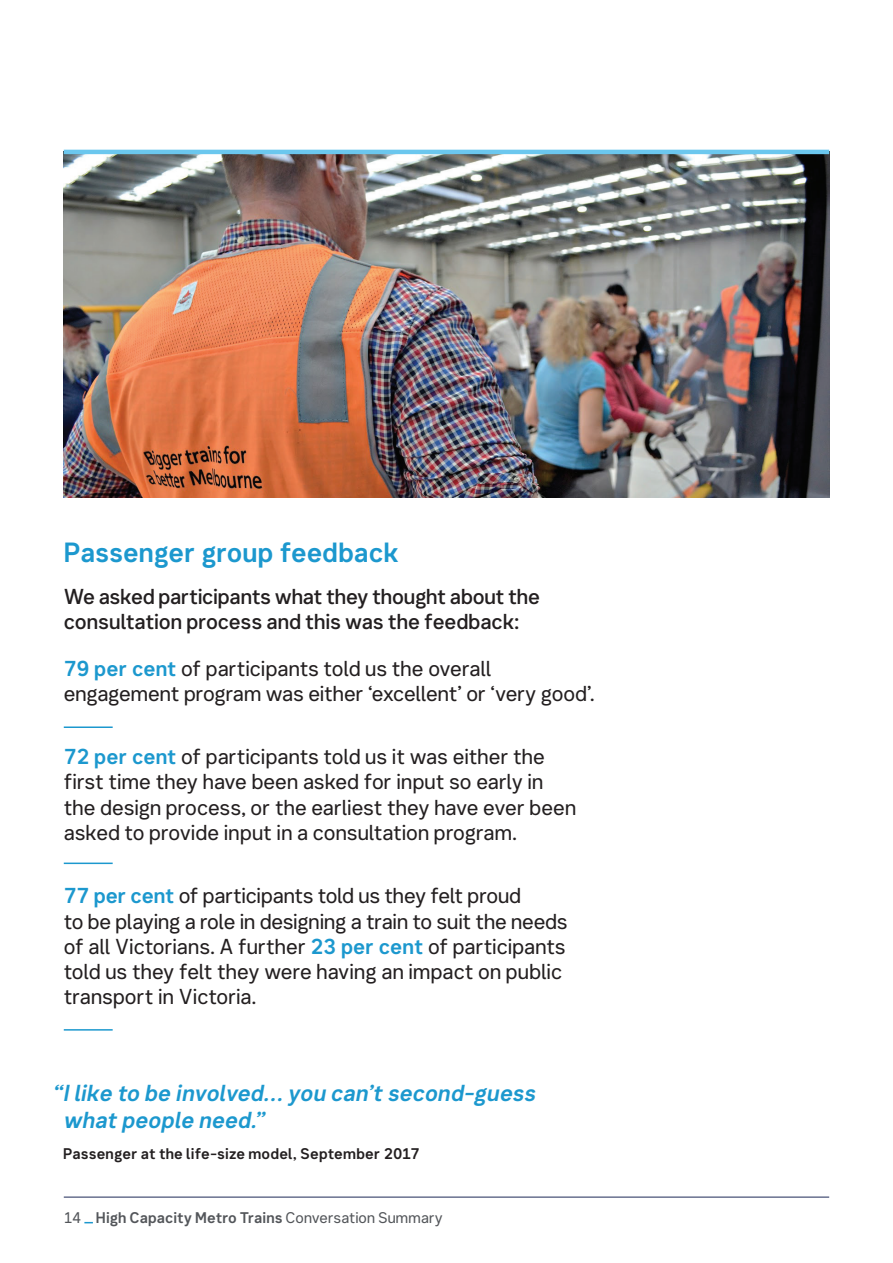
<style>
.page{position:relative;width:893px;height:1263px;background:#fff}
.page>*{position:absolute;margin:0;border:0;box-sizing:border-box;transform-origin:0 0}
.t1{font:700 27px "Network Sans";color:#1c98ce}
.t2{font:italic 700 22.5px/27px "Network Sans";color:#1c98ce}
.t3{font:21px/25.2px "Network Sans";letter-spacing:-.005em;color:#231f20}
.t4{font:500 21px/25.2px "Network Sans";letter-spacing:-.01em;color:#231f20}
.t5{font:700 15px "Network Sans";letter-spacing:.005em;color:#53565a}
.t6{font:700 15px "Network Sans";letter-spacing:.01em;color:#231f20}
.s1{font-weight:700;color:#1c98ce}
.s2{font-weight:400}
</style>
<div class="page">
<hr style="left:64px;top:1197px;width:765px;height:1px;background:#1c2957">
<img style="left:64px;top:154px;width:765px;height:343px">
<hr style="left:64px;top:150px;width:765px;height:4px;background:#6bc7ee">
<hr style="left:64px;top:726px;width:49px;height:2px;background:#1c98ce">
<hr style="left:64px;top:862px;width:49px;height:2px;background:#1c98ce">
<hr style="left:64px;top:1029px;width:49px;height:1px;background:#1c98ce">
<p class="t1" style="left:64px;top:529px;width:337px">Passenger group feedback</p>
<p class="t4" style="left:64px;top:583px;width:478px">We asked participants what they thought about the consultation process and this was the feedback:</p>
<p class="t3" style="left:64px;top:654px;width:532px"><span class="s1">79 per cent</span> of participants told us the overall engagement program was either ‘excellent’ or ‘very good’.</p>
<p class="t3" style="left:64px;top:743px;width:514px"><span class="s1">72 per cent</span> of participants told us it was either the first time they have been asked for input so early in the design process, or the earliest they have ever been asked to provide input in a consultation program.</p>
<p class="t3" style="left:64px;top:882px;width:505px"><span class="s1">77 per cent</span> of participants told us they felt proud<br>to be playing a role in designing a train to suit the needs of all Victorians. A further <span class="s1">23 per cent</span> of participants told us they felt they were having an impact on public transport in Victoria.</p>
<p class="t2" style="left:64px;top:1079px;width:474px;text-indent:-11px">“I like to be involved… you can’t second-guess what people need.”</p>
<p class="t6" style="left:63px;top:1141px;width:358px">Passenger at the life-size model, September 2017</p>
<p class="t5" style="left:64px;top:1205px;width:381px"><span class="s2">14</span> High Capacity Metro Trains <span class="s2">Conversation Summary</span></p>
</div>
